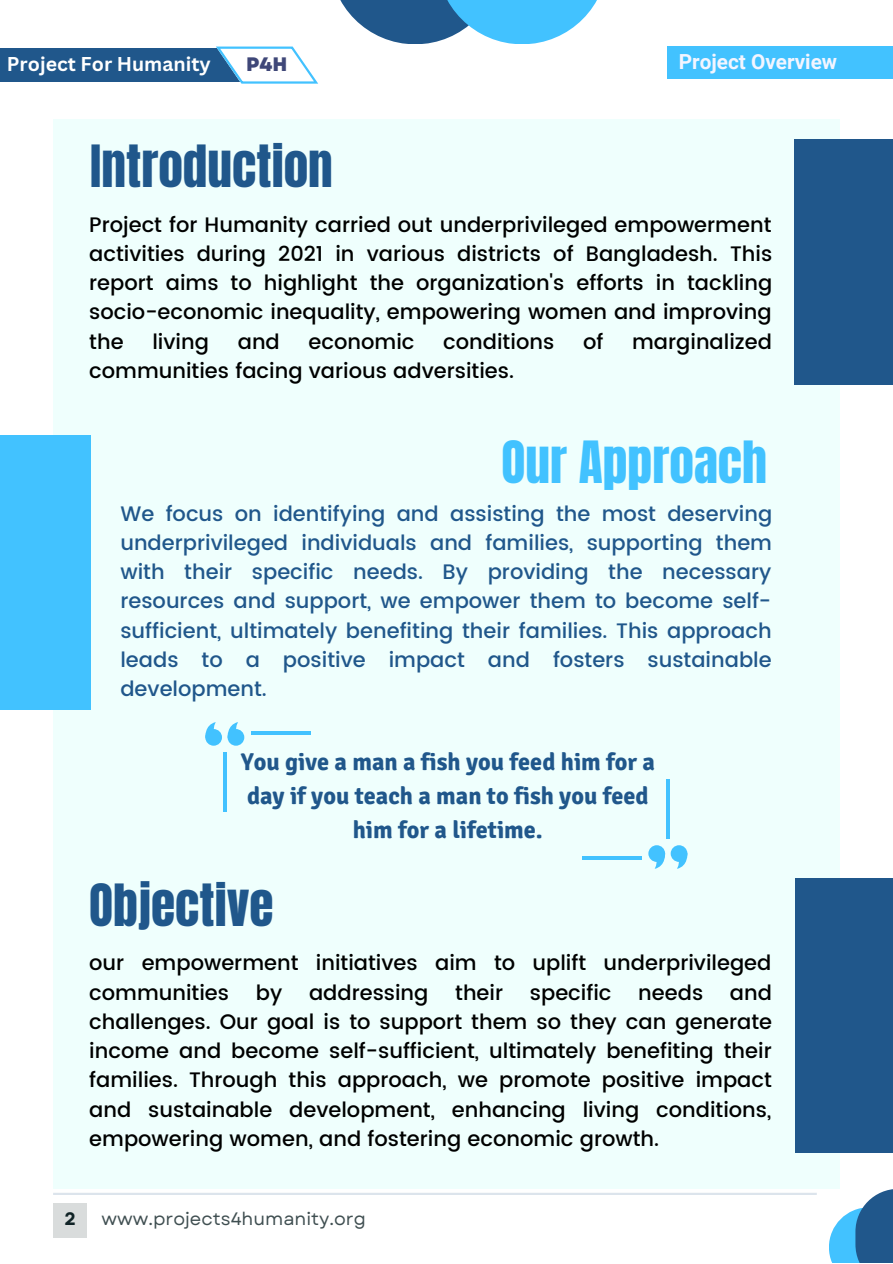
<style>
.page{position:relative;width:893px;height:1264px;background:#fff}
.page>*{position:absolute;margin:0;border:0;box-sizing:border-box;transform-origin:0 0}
.t1{font:49.5px "Anton";color:#20578b}
.t2{font:49.5px "Anton";color:#42c2ff}
.t3{font:700 24.3px/33.8px "Signika";color:#20578b;text-align:center}
.t4{font:500 21px/29.2px "Poppins";color:#000;text-align:justify}
.t5{font:500 21px/29.2px "Poppins";color:#20578b;text-align:justify}
.t6{font:700 20.7px "Roboto";color:#f3f5ff}
.t7{font:700 19.5px "Canva Sans";color:#fff}
.t8{font:800 19.5px "Garet";color:#3f4778}
.t9{font:18px "Garet";color:#102326}
.t10{font:700 18px "Garet";color:#102326}
</style>
<div class="page">
<div style="left:53px;top:119px;width:786px;height:1069px;background:#effffd"></div>
<div style="left:0;top:435px;width:90px;height:274px;background:#42c2ff"></div>
<div style="left:794px;top:139px;width:98px;height:245px;background:#20578b"></div>
<div style="left:794px;top:877px;width:98px;height:275px;background:#20578b"></div>
<div style="left:0;top:48px;width:284px;height:34px;background:#20578b"></div>
<svg style="left:216px;top:47px;width:102px;height:37px"></svg>
<div style="left:667px;top:47px;width:225px;height:32px;background:#42c2ff"></div>
<svg style="left:340px;top:0;width:96px;height:44px;fill:#20578b"></svg>
<svg style="left:436px;top:0;width:161px;height:44px;fill:#42c2ff"></svg>
<hr style="left:53px;top:1192px;width:763px;height:2px;background:#20578b">
<div style="left:53px;top:1202px;width:34px;height:35px;background:#d9dcdc"></div>
<svg style="left:829px;top:1210px;width:26px;height:52px"></svg>
<div style="left:855px;top:1189px;width:37px;height:73px;background:#20578b"></div>
<div style="left:227px;top:729px;width:17px;height:16px;background:#42c2ff;border-radius:50%"></div>
<div style="left:205px;top:729px;width:17px;height:16px;background:#42c2ff;border-radius:50%"></div>
<svg style="left:205px;top:722px;width:40px;height:15px"></svg>
<hr style="left:223px;top:752px;width:3px;height:60px;background:#42c2ff">
<hr style="left:251px;top:731px;width:60px;height:3px;background:#42c2ff">
<div style="left:648px;top:845px;width:17px;height:16px;background:#42c2ff;border-radius:50%"></div>
<div style="left:670px;top:845px;width:17px;height:16px;background:#42c2ff;border-radius:50%"></div>
<svg style="left:648px;top:853px;width:40px;height:15px"></svg>
<hr style="left:666px;top:779px;width:3px;height:59px;background:#42c2ff">
<hr style="left:582px;top:856px;width:59px;height:3px;background:#42c2ff">
<p class="t7" style="left:7px;top:50px;width:205px">Project For Humanity</p>
<p class="t8" style="left:246px;top:50px;width:43px">P4H</p>
<p class="t6" style="left:678px;top:49px;width:160px">Project Overview</p>
<p class="t1" style="left:90px;top:130px;width:244px">Introduction</p>
<p class="t4" style="left:89px;top:210px;width:684px">Project for Humanity carried out underprivileged empowerment activities during 2021 in various districts of Bangladesh. This report aims to highlight the organization's efforts in tackling socio-economic inequality, empowering women and improving the</p>
<p class="t4" style="left:152px;top:326px;width:58px">living</p>
<p class="t4" style="left:238px;top:326px;width:44px">and</p>
<p class="t4" style="left:308px;top:326px;width:107px">economic</p>
<p class="t4" style="left:443px;top:326px;width:112px">conditions</p>
<p class="t4" style="left:583px;top:326px;width:22px">of</p>
<p class="t4" style="left:632px;top:326px;width:141px">marginalized</p>
<p class="t4" style="left:89px;top:356px;width:426px">communities facing various adversities.</p>
<p class="t2" style="left:501px;top:426px;width:267px">Our Approach</p>
<p class="t5" style="left:120px;top:499px;width:653px">We focus on identifying and assisting the most deserving underprivileged individuals and families, supporting them with their specific needs. By providing the necessary resources and support, we empower them to become self&shy;sufficient, ultimately benefiting their families. This approach leads to a positive impact and fosters sustainable development.</p>
<p class="t3" style="left:241px;top:745px;width:416px">You give a man a fish you feed him for a day if you teach a man to fish you feed him for a lifetime.</p>
<p class="t1" style="left:89px;top:869px;width:186px">Objective</p>
<p class="t4" style="left:89px;top:948px;width:683px">our empowerment initiatives aim to uplift underprivileged communities</p>
<p class="t4" style="left:256px;top:977px;width:28px">by</p>
<p class="t4" style="left:309px;top:977px;width:121px">addressing</p>
<p class="t4" style="left:455px;top:977px;width:49px">their</p>
<p class="t4" style="left:530px;top:977px;width:83px">specific</p>
<p class="t4" style="left:638px;top:977px;width:66px">needs</p>
<p class="t4" style="left:89px;top:977px;width:684px;text-indent:640px">and challenges. Our goal is to support them so they can generate income and become self-sufficient, ultimately benefiting their families. Through this approach, we promote positive impact and sustainable development, enhancing living conditions, empowering women, and fostering economic growth.</p>
<p class="t10" style="left:64px;top:1205px;width:13px">2</p>
<p class="t9" style="left:102px;top:1205px;width:266px">www.projects4humanity.org</p>
</div>
